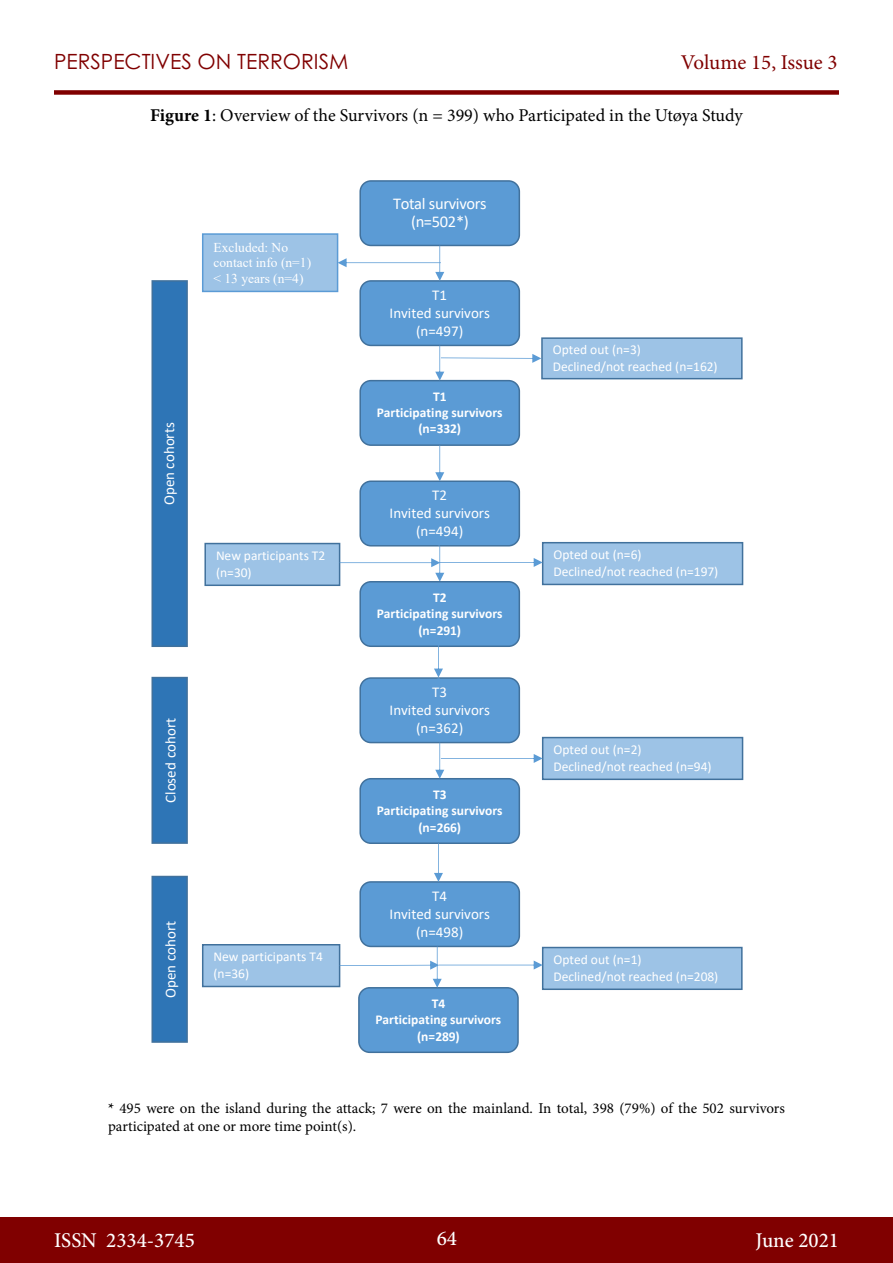
<style>
.page{position:relative;width:893px;height:1263px;background:#fff}
.page>*{position:absolute;margin:0;border:0;box-sizing:border-box;transform-origin:0 0}
.t1{font:500 21px "Minion Pro";color:#fff}
.t2{font:21px "Century Gothic Pro";color:#800000}
.t3{font:21px "Minion Pro";letter-spacing:-.005em;color:#800000}
.t4{font:18px "Minion Pro";color:#000}
.t5{font:16.5px/18px "Calibri";letter-spacing:-.02em;color:#fff;text-align:center}
.t6{font:15px/18px "Calibri";color:#fff;text-align:center}
.t7{font:15px/18px "Minion Pro";letter-spacing:-.005em;color:#000}
.t8{font:13.5px/16.5px "Calibri";color:#fff}
.t9{font:700 13.5px/16.5px "Calibri";letter-spacing:.005em;color:#fff;text-align:center}
.t10{font:13.5px "Calibri";color:#000}
.t11{font:13.5px/14.7px "Times New Roman";color:#fff}
.s1{font-weight:700}
</style>
<div class="page">
<div style="left:0;top:1217px;width:893px;height:46px;background:#800000"></div>
<div style="left:54px;top:90px;width:785px;height:5px;background:#800000"></div>
<div style="left:360px;top:181px;width:159px;height:64px;background:#5b9bd5;border-radius:11px"></div>
<div style="left:359px;top:180px;width:161px;height:66px;border:2px solid #41719c;border-radius:11px"></div>
<div style="left:360px;top:281px;width:159px;height:64px;background:#5b9bd5;border-radius:11px"></div>
<div style="left:359px;top:280px;width:161px;height:66px;border:2px solid #41719c;border-radius:11px"></div>
<div style="left:203px;top:234px;width:135px;height:57px;background:#9dc3e6"></div>
<div style="left:202px;top:233px;width:136px;height:59px;border:2px solid #5b9bd5"></div>
<div style="left:542px;top:338px;width:200px;height:41px;background:#9dc3e6"></div>
<div style="left:541px;top:337px;width:202px;height:42px;border:2px solid #41719c"></div>
<div style="left:360px;top:481px;width:159px;height:65px;background:#5b9bd5;border-radius:11px"></div>
<div style="left:359px;top:480px;width:161px;height:66px;border:2px solid #41719c;border-radius:11px"></div>
<div style="left:543px;top:543px;width:200px;height:41px;background:#9dc3e6"></div>
<div style="left:542px;top:542px;width:201px;height:43px;border:2px solid #41719c"></div>
<div style="left:360px;top:381px;width:159px;height:64px;background:#5b9bd5;border-radius:11px"></div>
<div style="left:359px;top:380px;width:161px;height:66px;border:2px solid #41719c;border-radius:11px"></div>
<div style="left:205px;top:543px;width:135px;height:42px;background:#9dc3e6"></div>
<div style="left:204px;top:543px;width:136px;height:43px;border:2px solid #41719c"></div>
<div style="left:360px;top:678px;width:159px;height:64px;background:#5b9bd5;border-radius:11px"></div>
<div style="left:359px;top:677px;width:161px;height:66px;border:2px solid #41719c;border-radius:11px"></div>
<div style="left:360px;top:779px;width:159px;height:64px;background:#5b9bd5;border-radius:11px"></div>
<div style="left:359px;top:778px;width:161px;height:66px;border:2px solid #41719c;border-radius:11px"></div>
<div style="left:543px;top:737px;width:200px;height:42px;background:#9dc3e6"></div>
<div style="left:542px;top:737px;width:201px;height:43px;border:2px solid #41719c"></div>
<div style="left:152px;top:281px;width:35px;height:365px;background:#2e75b6"></div>
<div style="left:151px;top:280px;width:37px;height:367px;border:2px solid #41719c"></div>
<div style="left:152px;top:677px;width:35px;height:166px;background:#2e75b6"></div>
<div style="left:151px;top:677px;width:37px;height:167px;border:2px solid #41719c"></div>
<svg style="left:435px;top:742px;width:108px;height:37px"></svg>
<svg style="left:435px;top:345px;width:106px;height:36px"></svg>
<svg style="left:435px;top:445px;width:9px;height:36px"></svg>
<svg style="left:340px;top:536px;width:203px;height:46px"></svg>
<div style="left:360px;top:582px;width:159px;height:64px;background:#5b9bd5;border-radius:11px"></div>
<div style="left:359px;top:581px;width:161px;height:66px;border:2px solid #41719c;border-radius:11px"></div>
<div style="left:152px;top:876px;width:35px;height:166px;background:#2e75b6"></div>
<div style="left:151px;top:876px;width:37px;height:167px;border:2px solid #41719c"></div>
<div style="left:360px;top:882px;width:159px;height:64px;background:#5b9bd5;border-radius:11px"></div>
<div style="left:359px;top:881px;width:161px;height:66px;border:2px solid #41719c;border-radius:11px"></div>
<div style="left:359px;top:988px;width:159px;height:64px;background:#5b9bd5;border-radius:11px"></div>
<div style="left:358px;top:987px;width:161px;height:66px;border:2px solid #41719c;border-radius:11px"></div>
<div style="left:543px;top:947px;width:199px;height:42px;background:#9dc3e6"></div>
<div style="left:542px;top:947px;width:201px;height:43px;border:2px solid #41719c"></div>
<svg style="left:338px;top:245px;width:106px;height:36px"></svg>
<div style="left:203px;top:945px;width:137px;height:41px;background:#9dc3e6"></div>
<div style="left:202px;top:944px;width:138px;height:43px;border:2px solid #41719c"></div>
<svg style="left:434px;top:843px;width:9px;height:39px"></svg>
<svg style="left:426px;top:644px;width:17px;height:36px"></svg>
<svg style="left:340px;top:946px;width:203px;height:42px"></svg>
<h1 class="t2" style="left:54px;top:49px;width:296px">PERSPECTIVES ON TERRORISM</h1>
<h1 class="t3" style="left:681px;top:48px;width:158px">Volume 15, Issue 3</h1>
<p class="t4" style="left:150px;top:103px;width:594px"><span class="s1">Figure 1</span>: Overview of the Survivors (n = 399) who Participated in the Utøya Study</p>
<p class="t11" style="left:213px;top:240px;width:99px">Excluded: No contact info (n=1)</p>
<p class="t11" style="left:213px;top:271px;width:91px">&lt; 13 years (n=4)</p>
<p class="t6" style="left:160px;top:505px;width:84px;rotate:-90deg">Open cohorts</p>
<p class="t8" style="left:216px;top:547px;width:111px">New participants T2 (n=30)</p>
<p class="t6" style="left:161px;top:803px;width:86px;rotate:-90deg">Closed cohort</p>
<p class="t6" style="left:161px;top:998px;width:79px;rotate:-90deg">Open cohort</p>
<p class="t8" style="left:213px;top:948px;width:111px">New participants T4 (n=36)</p>
<p class="t5" style="left:393px;top:194px;width:95px">Total survivors (n=502*)</p>
<p class="t6" style="left:390px;top:285px;width:102px">T1<br>Invited survivors (n=497)</p>
<p class="t9" style="left:377px;top:388px;width:127px">T1<br>Participating survivors (n=332)</p>
<p class="t6" style="left:390px;top:486px;width:102px">T2<br>Invited survivors (n=494)</p>
<p class="t9" style="left:377px;top:589px;width:127px">T2<br>Participating survivors (n=291)</p>
<p class="t6" style="left:390px;top:682px;width:102px">T3<br>Invited survivors (n=362)</p>
<p class="t9" style="left:377px;top:786px;width:127px">T3<br>Participating survivors (n=266)</p>
<p class="t6" style="left:390px;top:886px;width:102px">T4<br>Invited survivors (n=498)</p>
<p class="t9" style="left:375px;top:995px;width:127px">T4<br>Participating survivors (n=289)</p>
<p class="t8" style="left:553px;top:341px;width:166px">Opted out (n=3)<br>Declined/not reached (n=162)</p>
<p class="t8" style="left:553px;top:546px;width:166px">Opted out (n=6)<br>Declined/not reached (n=197)</p>
<p class="t8" style="left:553px;top:741px;width:160px">Opted out (n=2)<br>Declined/not reached (n=94)</p>
<p class="t8" style="left:553px;top:951px;width:166px">Opted out (n=1)<br>Declined/not reached (n=208)</p>
<p class="t10" style="left:145px;top:1094px;width:370px">* 495 were on the island during the attack; 7 were on the mainland</p>
<p class="t7" style="left:108px;top:1100px;width:678px"><span class="s1">*</span> 495 were on the island during the attack; 7 were on the mainland. In total, 398 (79%) of the 502 survivors participated at one or more time point(s).</p>
<h1 class="t1" style="left:54px;top:1226px;width:142px">ISSN 2334-3745</h1>
<h1 class="t1" style="left:437px;top:1224px;width:22px">64</h1>
<h1 class="t1" style="left:756px;top:1226px;width:85px">June 2021</h1>
</div>
